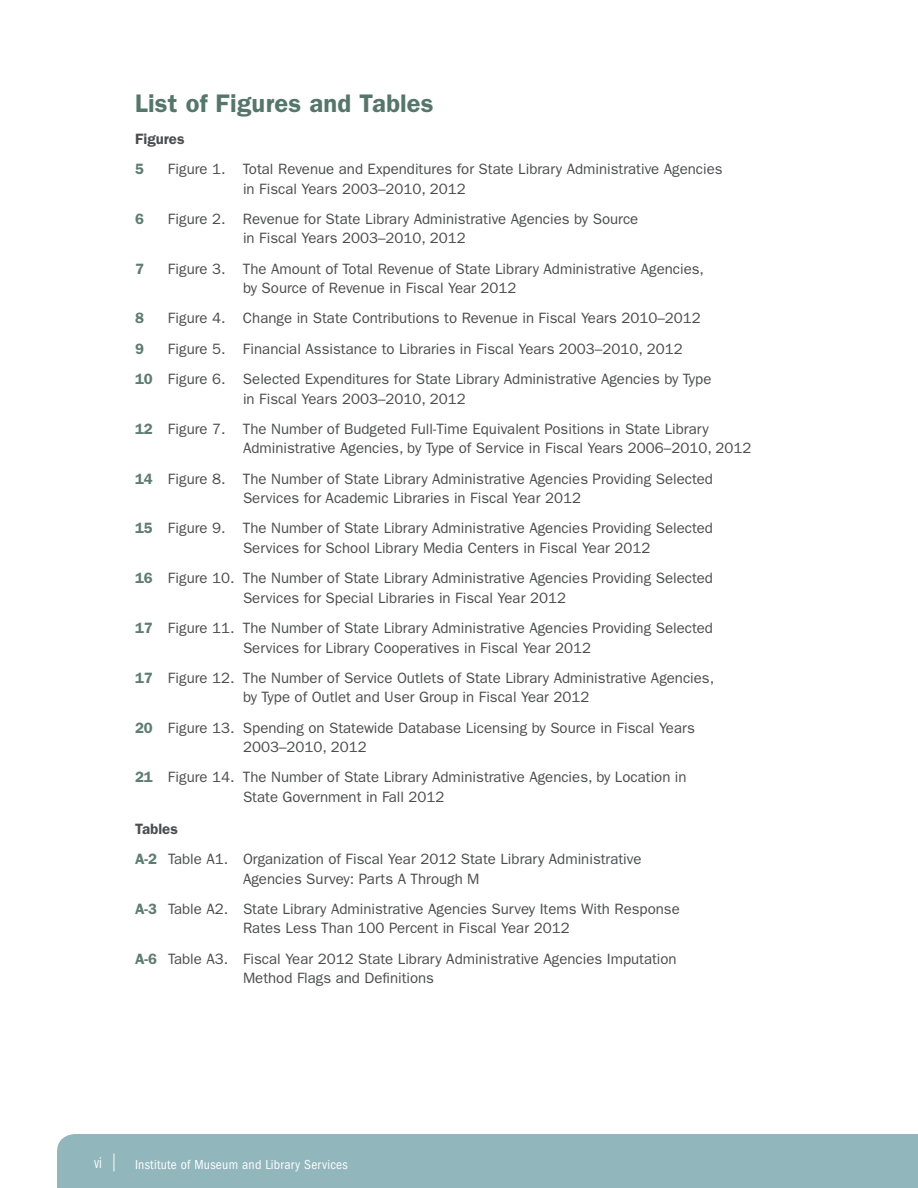
<style>
.page{position:relative;width:918px;height:1188px;background:#fff}
.page>*{position:absolute;margin:0;border:0;box-sizing:border-box;transform-origin:0 0}
.head_1{font:600 25.5px "ITC Franklin Gothic Std";letter-spacing:.01em;color:#55766b}
.TOC_1{font:15px/19.5px "ITC Franklin Gothic Std";color:#4b4c4d}
.Paragraph{font:600 15px "ITC Franklin Gothic Std";color:#4b4c4d}
.TOC_1-2{font:600 15px "ITC Franklin Gothic Std";color:#5e7d72}
.t1{font:condensed 13.5px "ITC Franklin Gothic Std";letter-spacing:.02em;color:#fff}
.s1{font-weight:600;color:#5e7d72}
.s2{font-size:16.2px}
</style>
<div class="page">
<div style="left:57px;top:1134px;width:861px;height:54px;background:#91b6bc"></div>
<p class="head_1" style="left:135px;top:88px;width:300px">List of Figures and Tables</p>
<p class="Paragraph" style="left:135px;top:130px;width:51px">Figures</p>
<p class="TOC_1-2" style="left:135px;top:160px;width:10px">5</p>
<p class="TOC_1" style="left:243px;top:159px;width:481px;text-indent:-75px">Figure 1. Total Revenue and Expenditures for State Library Administrative Agencies in Fiscal Years 2003–2010, 2012</p>
<p class="TOC_1-2" style="left:135px;top:210px;width:10px">6</p>
<p class="TOC_1" style="left:243px;top:209px;width:397px;text-indent:-75px">Figure 2. Revenue for State Library Administrative Agencies by Source in Fiscal Years 2003–2010, 2012</p>
<p class="TOC_1-2" style="left:135px;top:260px;width:10px">7</p>
<p class="TOC_1" style="left:243px;top:259px;width:463px;text-indent:-75px">Figure 3. The Amount of Total Revenue of State Library Administrative Agencies, by Source of Revenue in Fiscal Year 2012</p>
<p class="TOC_1-2" style="left:135px;top:309px;width:10px">8</p>
<p class="TOC_1" style="left:168px;top:309px;width:534px">Figure 4. Change in State Contributions to Revenue in Fiscal Years 2010–2012</p>
<p class="TOC_1-2" style="left:135px;top:340px;width:10px">9</p>
<p class="TOC_1" style="left:168px;top:339px;width:516px">Figure 5. Financial Assistance to Libraries in Fiscal Years 2003–2010, 2012</p>
<p class="TOC_1" style="left:243px;top:369px;width:470px;text-indent:-108px"><span class="s1">10</span> Figure 6. Selected Expenditures for State Library Administrative Agencies by Type in Fiscal Years 2003–2010, 2012</p>
<p class="TOC_1" style="left:243px;top:419px;width:510px;text-indent:-108px"><span class="s1">12</span> Figure 7. The Number of Budgeted Full-Time Equivalent Positions in State Library<br>Administrative Agencies, by Type of Service in Fiscal Years 2006–2010, 2012</p>
<p class="TOC_1" style="left:243px;top:469px;width:472px;text-indent:-108px"><span class="s1">14</span> Figure 8. The Number of State Library Administrative Agencies Providing Selected<br>Services for Academic Libraries in Fiscal Year 2012</p>
<p class="TOC_1" style="left:243px;top:519px;width:472px;text-indent:-108px"><span class="s1">15</span> Figure 9. The Number of State Library Administrative Agencies Providing Selected<br>Services for School Library Media Centers in Fiscal Year 2012</p>
<p class="TOC_1" style="left:243px;top:569px;width:472px;text-indent:-108px"><span class="s1">16</span> Figure 10. The Number of State Library Administrative Agencies Providing Selected<br>Services for Special Libraries in Fiscal Year 2012</p>
<p class="TOC_1" style="left:243px;top:618px;width:472px;text-indent:-108px"><span class="s1">17</span> Figure 11. The Number of State Library Administrative Agencies Providing Selected<br>Services for Library Cooperatives in Fiscal Year 2012</p>
<p class="TOC_1" style="left:243px;top:668px;width:473px;text-indent:-108px"><span class="s1">17</span> Figure 12. The Number of Service Outlets of State Library Administrative Agencies, by Type of Outlet and User Group in Fiscal Year 2012</p>
<p class="TOC_1" style="left:243px;top:718px;width:453px;text-indent:-108px"><span class="s1">20</span> Figure 13. Spending on Statewide Database Licensing by Source in Fiscal Years<br>2003–2010, 2012</p>
<p class="TOC_1" style="left:243px;top:768px;width:445px;text-indent:-108px"><span class="s1">21</span> Figure 14. The Number of State Library Administrative Agencies, by Location in<br>State Government in Fall 2012</p>
<p class="Paragraph" style="left:135px;top:820px;width:44px">Tables</p>
<p class="TOC_1" style="left:243px;top:849px;width:400px;text-indent:-108px"><span class="s1">A-2</span> Table A1. Organization of Fiscal Year 2012 State Library Administrative<br>Agencies Survey: Parts A Through M</p>
<p class="TOC_1" style="left:135px;top:899px;width:546px;text-align:center"><span class="s1">A-3</span> Table A2. State Library Administrative Agencies Survey Items With Response<br>Rates Less Than 100 Percent in Fiscal Year 2012</p>
<p class="TOC_1" style="left:243px;top:949px;width:435px;text-indent:-108px"><span class="s1">A-6</span> Table A3. Fiscal Year 2012 State Library Administrative Agencies Imputation<br>Method Flags and Definitions</p>
<p class="t1" style="left:94px;top:1157px;width:255px"><span class="s2">vi</span> <sup>|</sup> Institute of Museum and Library Services</p>
</div>
